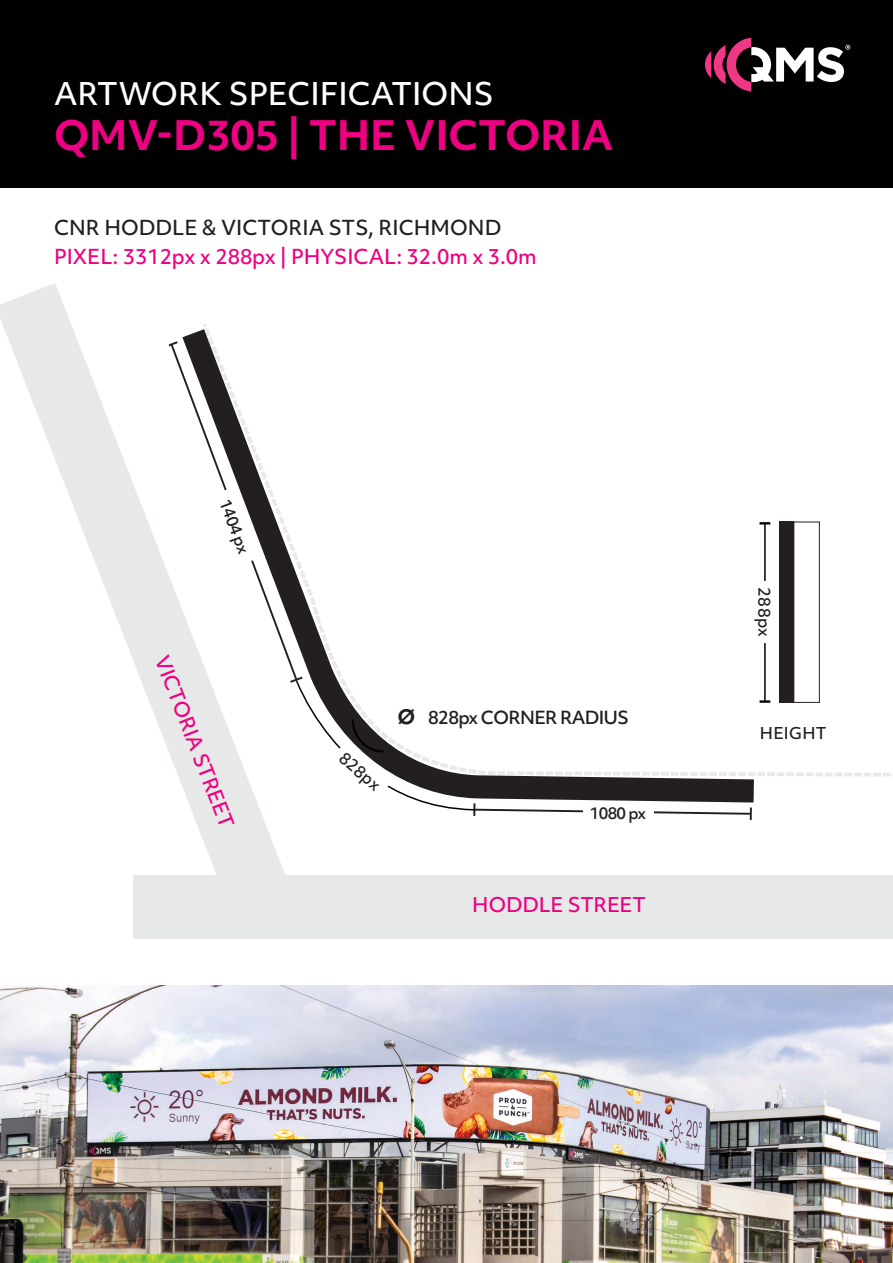
<style>
.page{position:relative;width:893px;height:1263px;background:#fff}
.page>*{position:absolute;margin:0;border:0;box-sizing:border-box;transform-origin:0 0}
.t1{font:700 39px "Objektiv Mk 1";color:#ed0081}
.t2{font:500 30px "Objektiv Mk 1";color:#fff}
.SITE_SPECS{font:500 19.8px "Objektiv Mk 1";color:#ed0081}
.SITE_ADDRESS{font:500 19.8px "Objektiv Mk 1";color:#231f20}
.Street_Name{font:500 19.5px "Objektiv Mk 1";letter-spacing:-.01em;color:#ed0081}
.t3{font:500 17.4px "Objektiv Mk 1";letter-spacing:-.04em;color:#231f20}
.SITE_ADDRESS-2{font:500 15.6px "Objektiv Mk 1";letter-spacing:.02em;color:#231f20}
.t4{font:500 15.45px "Objektiv Mk 1";letter-spacing:-.04em;color:#231f20}
.s1{font-size:29.25px}
</style>
<div class="page">
<div style="left:0;top:0;width:893px;height:187px;background:#000001"></div>
<svg style="left:705px;top:38px;width:145px;height:53px"></svg>
<div style="left:134px;top:875px;width:759px;height:64px;background:#e7e8e8"></div>
<svg style="left:0;top:283px;width:285px;height:656px"></svg>
<svg style="left:169px;top:772px;width:724px;height:67px"></svg>
<svg style="left:170px;top:324px;width:607px;height:490px"></svg>
<div style="left:583px;top:803px;width:70px;height:25px;background:#fff"></div>
<img style="left:1px;top:985px;width:892px;height:278px">
<div style="left:779px;top:522px;width:15px;height:181px;background:#231f20"></div>
<hr style="left:764px;top:523px;width:2px;height:179px;background:#000001">
<svg style="left:759px;top:522px;width:11px;height:2px"></svg>
<svg style="left:760px;top:700px;width:10px;height:3px"></svg>
<div style="left:753px;top:582px;width:24px;height:61px;background:#fff"></div>
<div style="left:793px;top:522px;width:27px;height:181px;border:1px solid #231f20"></div>
<svg style="left:169px;top:341px;width:584px;height:479px"></svg>
<div style="left:759px;top:703px;width:68px;height:38px;background:#fff"></div>
<p class="t2" style="left:54px;top:73px;width:441px">ARTWORK SPECIFICATIONS</p>
<p class="t1" style="left:54px;top:108px;width:561px">QMV-D305 | THE VICTORIA</p>
<p class="SITE_ADDRESS" style="left:54px;top:214px;width:449px">CNR HODDLE &amp; VICTORIA STS, RICHMOND</p>
<p class="SITE_SPECS" style="left:54px;top:243px;width:484px">PIXEL: 3312px x 288px | PHYSICAL: 32.0m x 3.0m</p>
<p class="t4" style="left:235px;top:496px;width:58px;rotate:69deg">1404 px</p>
<p class="Street_Name" style="left:174px;top:651px;width:184px;rotate:69deg">VICTORIA STREET</p>
<p class="SITE_ADDRESS-2" style="left:349px;top:747px;width:50px;rotate:41deg">828px</p>
<p class="t3" style="left:397px;top:705px;width:233px"><span class="s1">ø</span> 828px CORNER RADIUS</p>
<p class="t4" style="left:590px;top:802px;width:58px">1080 px</p>
<p class="Street_Name" style="left:472px;top:891px;width:175px">HODDLE STREET</p>
<p class="SITE_ADDRESS-2" style="left:775px;top:587px;width:51px;rotate:90deg">288px</p>
<p class="SITE_ADDRESS-2" style="left:760px;top:722px;width:68px">HEIGHT</p>
</div>
